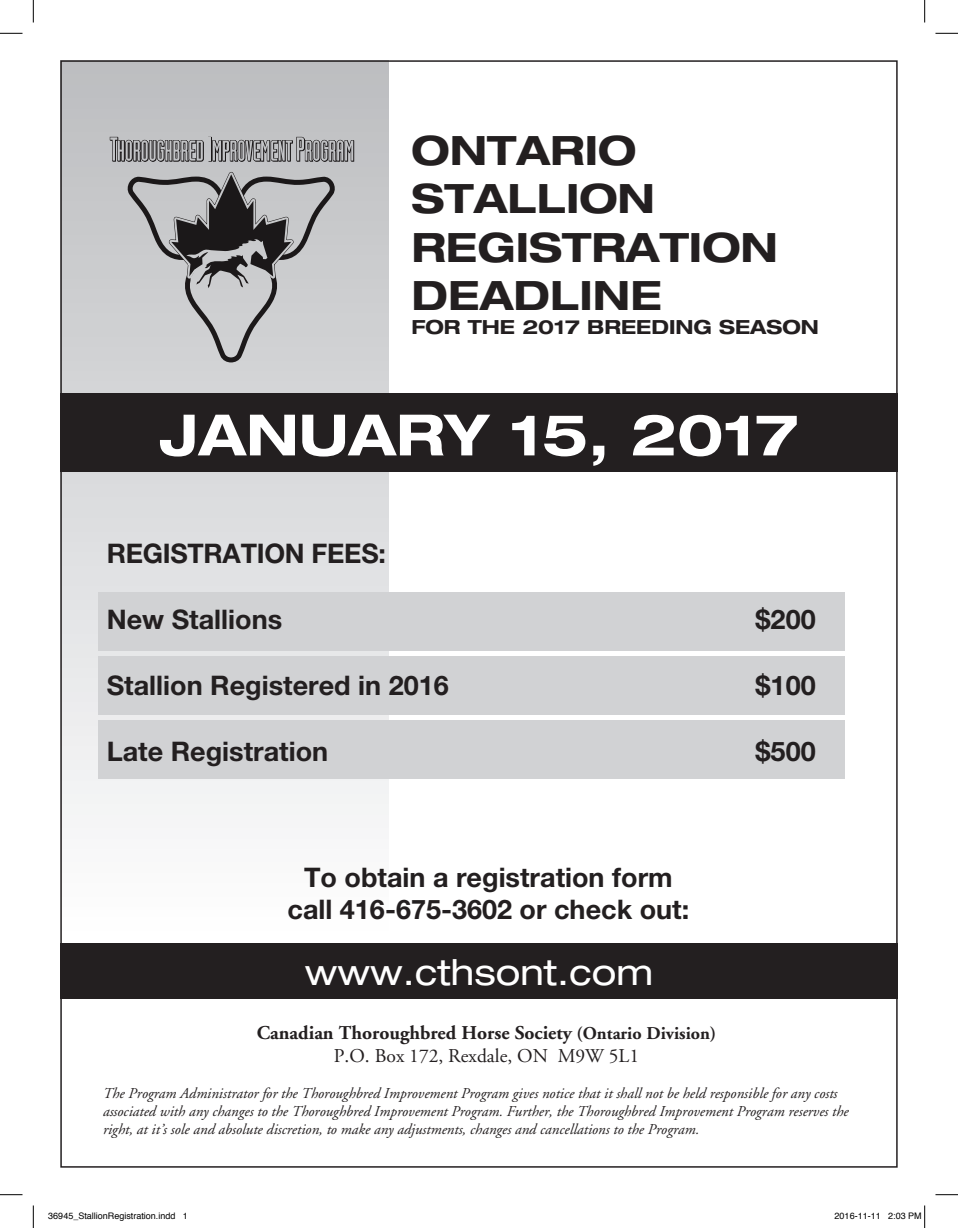
<style>
.page{position:relative;width:958px;height:1228px;background:#fff}
.page>*{position:absolute;margin:0;border:0;box-sizing:border-box;transform-origin:0 0}
.t1{font:700 expanded 57px "Helvetica Neue";color:#fff}
.t2{font:700 expanded 40.5px/48.6px "Helvetica Neue";color:#231f20}
.t3{font:expanded 36px "Helvetica Neue";color:#fff}
.t4{font:700 27px/32.4px "Helvetica Neue";color:#231f20;text-align:center}
.t5{font:700 19.5px/23.4px "Adobe Garamond";color:#231f20;text-align:center}
.t6{font:700 expanded 19.5px "Helvetica Neue";color:#231f20}
.t7{font:italic 15px/18px "Adobe Garamond";color:#231f20}
.t8{font:9px "Helvetica";color:#000}
.s1{font-size:18px}
.s2{font-weight:400}
</style>
<div class="page">
<div style="left:60px;top:60px;width:328px;height:870px;background:linear-gradient(to bottom,#bbbdbf,#fcfcfd)"></div>
<svg style="left:109px;top:136px;width:246px;height:226px;background:#a9aaac"></svg>
<div style="left:60px;top:394px;width:837px;height:78px;background:#231f20"></div>
<div style="left:60px;top:943px;width:837px;height:56px;background:#231f20"></div>
<div style="left:99px;top:592px;width:746px;height:59px;background:#d1d2d4"></div>
<div style="left:99px;top:656px;width:746px;height:59px;background:#d1d2d4"></div>
<div style="left:99px;top:720px;width:746px;height:59px;background:#d1d2d4"></div>
<svg style="left:0;top:33px;width:22px;height:1px"></svg>
<svg style="left:935px;top:33px;width:23px;height:1px"></svg>
<svg style="left:0;top:1194px;width:22px;height:1px"></svg>
<svg style="left:935px;top:1194px;width:23px;height:1px"></svg>
<svg style="left:33px;top:0;width:1px;height:23px"></svg>
<svg style="left:33px;top:1205px;width:1px;height:23px"></svg>
<svg style="left:924px;top:0;width:1px;height:23px"></svg>
<svg style="left:924px;top:1205px;width:1px;height:23px"></svg>
<h2 class="t2" style="left:411px;top:125px;width:368px">ONTARIO<br>STALLION<br>REGISTRATION<br>DEADLINE</h2>
<h3 class="t6" style="left:411px;top:314px;width:409px">FOR THE 2017 BREEDING SEASON</h3>
<h1 class="t1" style="left:159px;top:399px;width:640px">JANUARY 15, 2017</h1>
<h3 class="t4" style="left:107px;top:536px;width:281px">REGISTRATION FEES:</h3>
<h3 class="t4" style="left:107px;top:602px;width:177px">New Stallions</h3>
<h3 class="t4" style="left:755px;top:602px;width:62px">$200</h3>
<h3 class="t4" style="left:107px;top:668px;width:343px">Stallion Registered in 2016</h3>
<h3 class="t4" style="left:755px;top:668px;width:62px">$100</h3>
<h3 class="t4" style="left:107px;top:734px;width:223px">Late Registration</h3>
<h3 class="t4" style="left:755px;top:734px;width:62px">$500</h3>
<h3 class="t4" style="left:287px;top:860px;width:403px">To obtain a registration form call 416-675-3602 or check out:</h3>
<h3 class="t3" style="left:305px;top:950px;width:349px">www.cthsont.com</h3>
<h3 class="t5" style="left:257px;top:1021px;width:461px">Canadian Thoroughbred Horse Society <span class="s1">(Ontario Division)<br></span><span class="s2">P.O. Box 172, Rexdale, ON M9W 5L1</span></h3>
<p class="t7" style="left:102px;top:1085px;width:747px">The Program Administrator for the Thoroughbred Improvement Program gives notice that it shall not be held responsible for any costs associated with any changes to the Thoroughbred Improvement Program. Further, the Thoroughbred Improvement Program reserves the right, at it’s sole and absolute discretion, to make any adjustments, changes and cancellations to the Program.</p>
<p class="t8" style="left:48px;top:1209px;width:141px">36945_StallionRegistration.indd 1</p>
<p class="t8" style="left:834px;top:1209px;width:89px">2016-11-11 2:03 PM</p>
</div>
